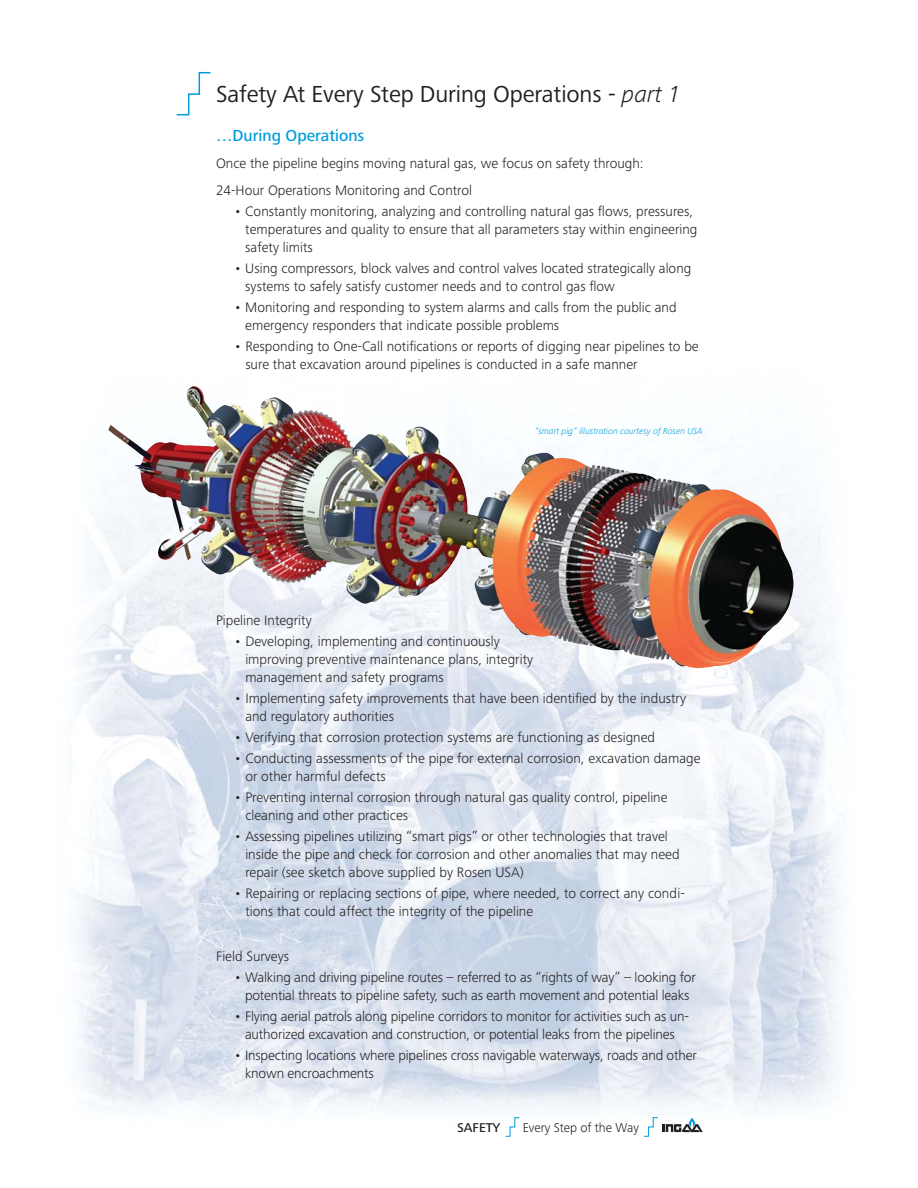
<style>
.page{position:relative;width:918px;height:1188px;background:#fff}
.page>*{position:absolute;margin:0;border:0;box-sizing:border-box;transform-origin:0 0}
.t1{font:24px "Frutiger Next Pro";letter-spacing:-.005em;color:#231f20}
.t2{font:500 16.5px "Frutiger Next Pro";color:#009ddc}
.t3{font:300 14.25px/18px "Frutiger Next Pro";color:#231f20}
.t4{font:300 13.2px "Frutiger Next Pro";letter-spacing:-.005em;color:#231f20}
.t5{font:500 13.2px "Frutiger Next Pro";color:#231f20}
.t6{font:italic 300 9px "Frutiger Next Pro";color:#009ddc}
.s1{font-weight:300;font-style:italic}
</style>
<div class="page">
<img style="left:74px;top:386px;width:770px;height:727px">
<svg style="left:505px;top:1117px;width:15px;height:20px"></svg>
<svg style="left:643px;top:1117px;width:60px;height:20px"></svg>
<svg style="left:176px;top:72px;width:35px;height:44px"></svg>
<img style="left:260px;top:397px;width:366px;height:119px">
<h1 class="t1" style="left:216px;top:82px;width:466px">Safety At Every Step During Operations - <span class="s1">part 1</span></h1>
<p class="t2" style="left:216px;top:127px;width:150px">…During Operations</p>
<p class="t3" style="left:216px;top:150px;width:429px;line-height:27px">Once the pipeline begins moving natural gas, we focus on safety through:<br>24-Hour Operations Monitoring and Control</p>
<p class="t3" style="left:245px;top:203px;width:454px;text-indent:-11px">• Constantly monitoring, analyzing and controlling natural gas flows, pressures, temperatures and quality to ensure that all parameters stay within engineering safety limits</p>
<p class="t3" style="left:245px;top:260px;width:448px;text-indent:-11px">• Using compressors, block valves and control valves located strategically along systems to safely satisfy customer needs and to control gas flow</p>
<p class="t3" style="left:245px;top:299px;width:433px;text-indent:-11px">• Monitoring and responding to system alarms and calls from the public and emergency responders that indicate possible problems</p>
<p class="t3" style="left:245px;top:338px;width:455px;text-indent:-11px">• Responding to One-Call notifications or reports of digging near pipelines to be sure that excavation around pipelines is conducted in a safe manner</p>
<p class="t6" style="left:535px;top:427px;width:169px">“smart pig” illustration courtesy of Rosen USA</p>
<p class="t3" style="left:216px;top:612px;width:97px">Pipeline Integrity</p>
<p class="t3" style="left:245px;top:633px;width:289px;text-indent:-11px">• Developing, implementing and continuously improving preventive maintenance plans, integrity management and safety programs</p>
<p class="t3" style="left:245px;top:690px;width:442px;text-indent:-11px">• Implementing safety improvements that have been identified by the industry and regulatory authorities</p>
<p class="t3" style="left:234px;top:729px;width:423px">• Verifying that corrosion protection systems are functioning as designed</p>
<p class="t3" style="left:245px;top:750px;width:457px;text-indent:-11px">• Conducting assessments of the pipe for external corrosion, excavation damage or other harmful defects</p>
<p class="t3" style="left:245px;top:789px;width:424px;text-indent:-11px">• Preventing internal corrosion through natural gas quality control, pipeline cleaning and other practices</p>
<p class="t3" style="left:245px;top:828px;width:436px;text-indent:-11px">• Assessing pipelines utilizing “smart pigs” or other technologies that travel inside the pipe and check for corrosion and other anomalies that may need repair (see sketch above supplied by Rosen USA)</p>
<p class="t3" style="left:245px;top:885px;width:441px;text-indent:-11px">• Repairing or replacing sections of pipe, where needed, to correct any condi&shy;tions that could affect the integrity of the pipeline</p>
<p class="t3" style="left:216px;top:948px;width:75px">Field Surveys</p>
<p class="t3" style="left:234px;top:969px;width:463px;text-align:center">• Walking and driving pipeline routes – referred to as “rights of way” – looking for potential threats to pipeline safety, such as earth movement and potential leaks</p>
<p class="t3" style="left:234px;top:1008px;width:456px;text-align:center">• Flying aerial patrols along pipeline corridors to monitor for activities such as un&shy;authorized excavation and construction, or potential leaks from the pipelines</p>
<p class="t3" style="left:245px;top:1047px;width:453px;text-indent:-11px">• Inspecting locations where pipelines cross navigable waterways, roads and other known encroachments</p>
<p class="t5" style="left:457px;top:1121px;width:45px">SAFETY</p>
<p class="t4" style="left:523px;top:1121px;width:118px">Every Step of the Way</p>
</div>
